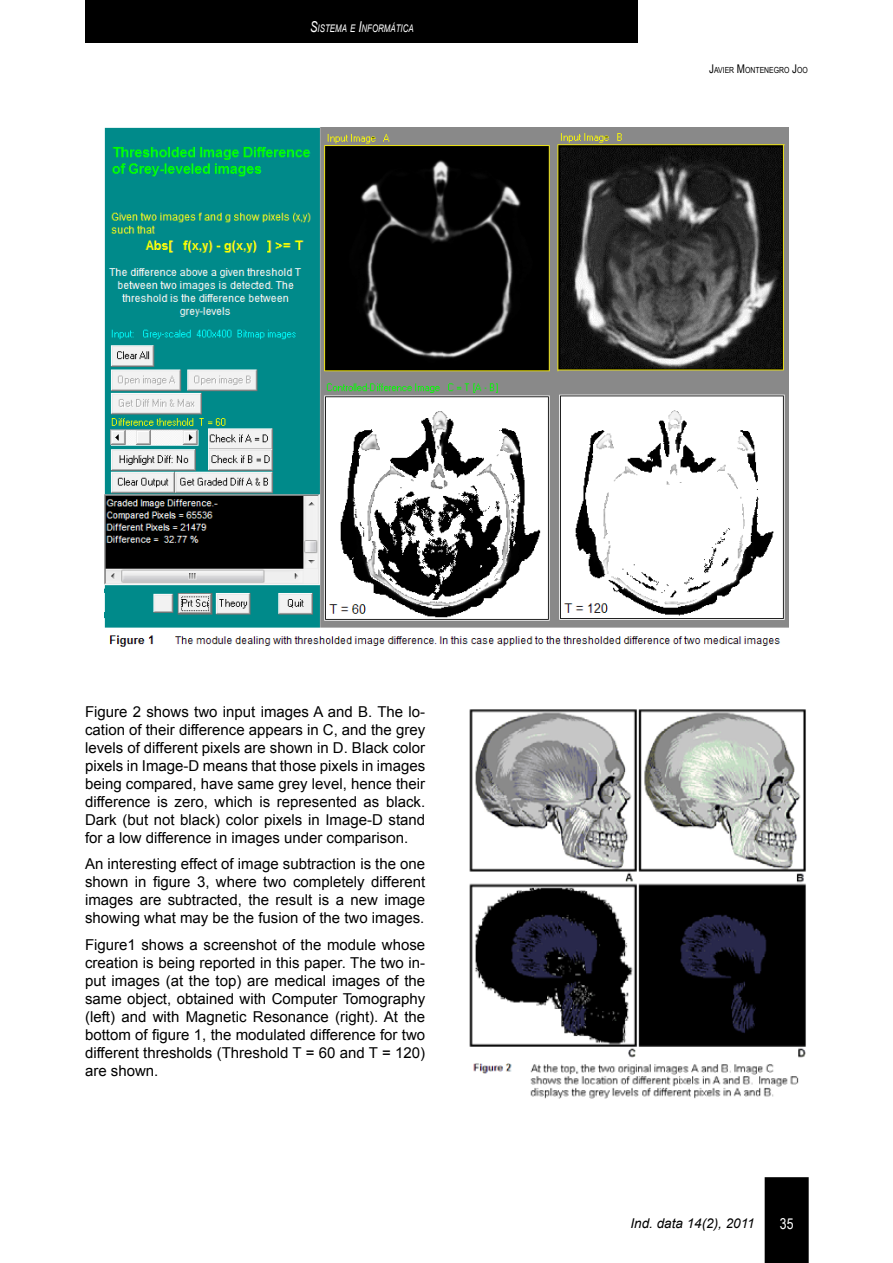
<style>
.page{position:relative;width:893px;height:1263px;background:#fff}
.page>*{position:absolute;margin:0;border:0;box-sizing:border-box;transform-origin:0 0}
.t1{font:15px/18px "Arial";color:#000;text-align:justify}
.t2{font:15px "Arial Narrow";color:#fff}
.t3{font:italic 13.5px "Arial";color:#000}
.t4{font:italic 10.5px "Arial";color:#fff;scale:.75 1}
.t5{font:8.4px "Arial Narrow";color:#000}
.s1{font-size:15px}
.s2{font-size:12px}
</style>
<div class="page">
<div style="left:765px;top:1177px;width:44px;height:86px;background:#000"></div>
<div style="left:85px;top:0;width:553px;height:43px;background:#000"></div>
<img style="left:105px;top:128px;width:683px;height:519px">
<img style="left:469px;top:709px;width:337px;height:390px">
<p class="t4" style="left:310px;top:22px;width:140px"><span class="s1">S</span>ISTEMA E <span class="s1">I</span>NFORMÁTICA</p>
<p class="t5" style="left:709px;top:63px;width:95px"><span class="s2">J</span>AVIER <span class="s2">M</span>ONTENEGRO <span class="s2">J</span>OO</p>
<p class="t1" style="left:85px;top:703px;width:342px">Figure 2 shows two input images A and B. The lo&shy;cation of their difference appears in C, and the grey levels of different pixels are shown in D. Black color pixels in Image-D means that those pixels in images being compared, have same grey level, hence their difference is zero, which is represented as black.<br>Dark (but not black) color pixels in Image-D stand for a low difference in images under comparison.</p>
<p class="t1" style="left:85px;top:855px;width:342px">An interesting effect of image subtraction is the one shown in figure 3, where two completely different images are subtracted, the result is a new image showing what may be the fusion of the two images.</p>
<p class="t1" style="left:85px;top:936px;width:342px">Figure1 shows a screenshot of the module whose creation is being reported in this paper. The two in&shy;put images (at the top) are medical images of the same object, obtained with Computer Tomography (left) and with Magnetic Resonance (right). At the bottom of figure 1, the modulated difference for two different thresholds (Threshold T = 60 and T = 120) are shown.</p>
<p class="t3" style="left:630px;top:1215px;width:126px">Ind. data 14(2), 2011</p>
<p class="t2" style="left:780px;top:1213px;width:15px">35</p>
</div>
